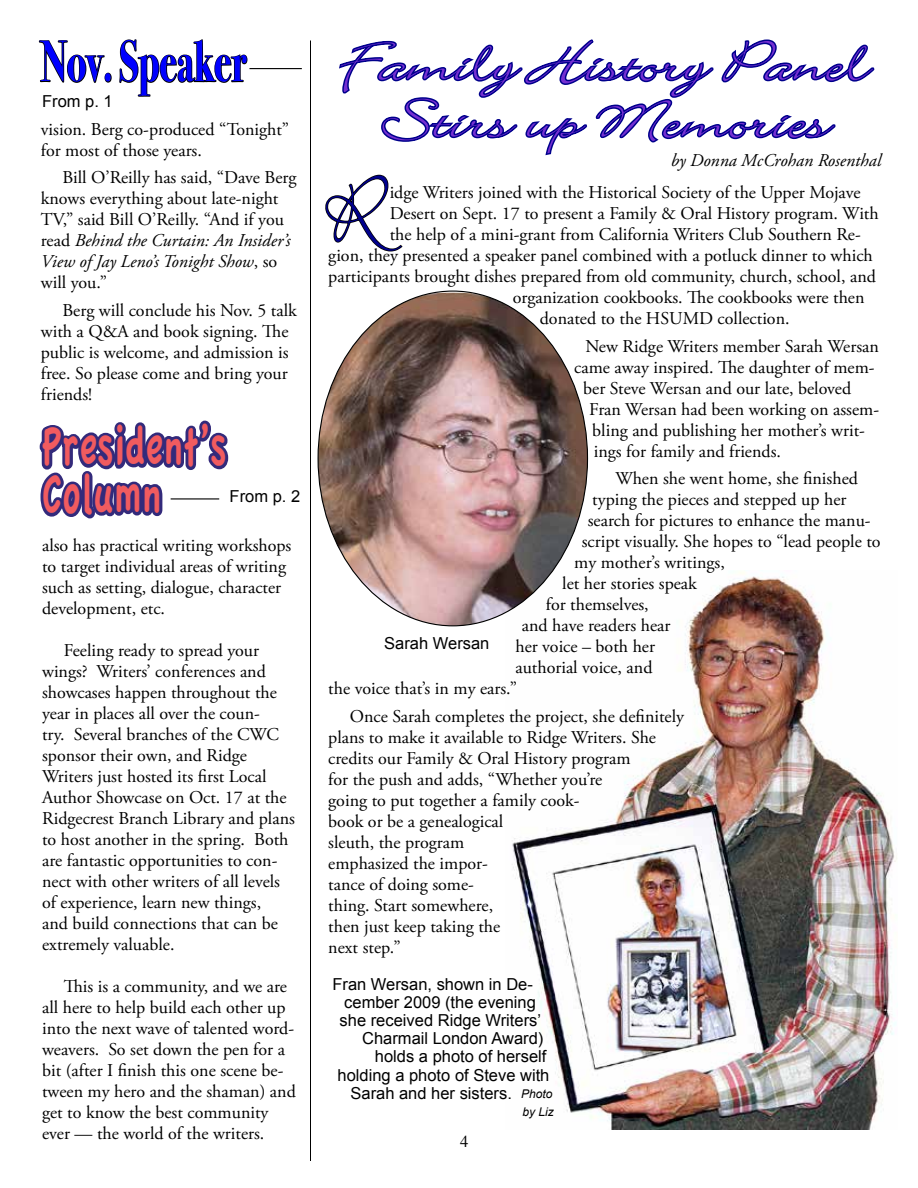
<style>
.page{position:relative;width:918px;height:1188px;background:#fff}
.page>*{position:absolute;margin:0;border:0;box-sizing:border-box;transform-origin:0 0}
.t1{font:italic 102.45px "Bickley Script Let Plain";color:#00008c}
.t2{font:62.1px/57px "Bickley Script Let Plain";color:#742fd1;text-align:center;scale:1.31 1}
.t3{font:58.5px "Bodoni Svty Two ITCTT Bold";color:#00f;scale:.67 1}
.t4{font:57.45px/48px "Apple Casual";color:#f15b5f;scale:.69 1}
.t5{font:18px/21px "Adobe Garamond Pro";color:#000}
.t6{font:italic 18px "Adobe Garamond Pro";color:#000}
.t7{font:16.5px "Arial";color:#000}
.t8{font:16.5px "Times";color:#000}
.t9{font:italic 12px "Arial";color:#000}
.s1{font-style:italic}
.s2{font-style:italic;font-size:12px}
</style>
<div class="page">
<svg style="left:339px;top:39px;width:536px;height:117px"></svg>
<svg style="left:39px;top:420px;width:190px;height:99px"></svg>
<hr style="left:171px;top:498px;width:48px;height:2px;background:#000">
<svg style="left:38px;top:40px;width:74px;height:43px"></svg>
<svg style="left:119px;top:39px;width:129px;height:58px"></svg>
<img style="left:512px;top:572px;width:385px;height:558px">
<img style="left:318px;top:293px;width:270px;height:333px">
<svg style="left:325px;top:174px;width:78px;height:78px"></svg>
<hr style="left:249px;top:68px;width:53px;height:1px;background:#000">
<hr style="left:310px;top:40px;width:1px;height:1121px;background:#000">
<h3 class="t3" style="left:41px;top:13px;width:309px">Nov. Speaker</h3>
<p class="t7" style="left:42px;top:90px;width:72px">From p. 1</p>
<p class="t5" style="left:41px;top:119px;width:250px">vision. Berg co-produced “Tonight” for most of those years.</p>
<p class="t5" style="left:41px;top:168px;width:257px;text-indent:22px">Bill O’Reilly has said, “Dave Berg knows everything about late-night<br>TV,” said Bill O’Reilly. “And if you read <span class="s1">Behind the Curtain: An Insider’s<br>View of Jay Leno’s Tonight Show</span>, so will you.”</p>
<p class="t5" style="left:41px;top:301px;width:258px;text-indent:22px">Berg will conclude his Nov. 5 talk with a Q&amp;A and book signing. The public is welcome, and admission is free. So please come and bring your friends!</p>
<h3 class="t4" style="left:42px;top:424px;width:269px">President’s<br>Column</h3>
<p class="t7" style="left:230px;top:486px;width:72px">From p. 2</p>
<p class="t5" style="left:42px;top:535px;width:251px">also has practical writing workshops to target individual areas of writing such as setting, dialogue, character development, etc.</p>
<p class="t5" style="left:42px;top:640px;width:254px;text-indent:22px">Feeling ready to spread your wings? Writers’ conferences and showcases happen throughout the year in places all over the coun-<br>try. Several branches of the CWC sponsor their own, and Ridge<br>Writers just hosted its first Local<br>Author Showcase on Oct. 17 at the<br>Ridgecrest Branch Library and plans to host another in the spring. Both are fantastic opportunities to con&shy;nect with other writers of all levels of experience, learn new things,<br>and build connections that can be extremely valuable.</p>
<p class="t5" style="left:42px;top:976px;width:255px;text-indent:22px">This is a community, and we are all here to help build each other up into the next wave of talented word&shy;weavers. So set down the pen for a bit (after I finish this one scene be&shy;tween my hero and the shaman) and get to know the best community ever — the world of the writers.</p>
<h2 class="t2" style="left:340px;top:40px;width:404px">Family History Panel<br>Stirs up Memories</h2>
<p class="t6" style="left:671px;top:150px;width:212px">by Donna McCrohan Rosenthal</p>
<h1 class="t1" style="left:328px;top:169px;width:63px">R</h1>
<p class="t5" style="left:390px;top:182px;width:473px">idge Writers joined with the Historical Society of the Upper Mojave</p>
<p class="t5" style="left:390px;top:203px;width:491px">Desert on Sept. 17 to present a Family &amp; Oral History program. With</p>
<p class="t5" style="left:390px;top:224px;width:473px">the help of a mini-grant from California Writers Club Southern Re-</p>
<p class="t5" style="left:328px;top:245px;width:546px">gion, they presented a speaker panel combined with a potluck dinner to which</p>
<p class="t5" style="left:328px;top:266px;width:549px">participants brought dishes prepared from old community, church, school, and</p>
<p class="t5" style="left:513px;top:287px;width:353px">organization cookbooks. The cookbooks were then</p>
<p class="t5" style="left:540px;top:308px;width:251px">donated to the HSUMD collection.</p>
<p class="t5" style="left:585px;top:336px;width:295px">New Ridge Writers member Sarah Wersan</p>
<p class="t5" style="left:574px;top:357px;width:302px">came away inspired. The daughter of mem-</p>
<p class="t5" style="left:583px;top:378px;width:269px">ber Steve Wersan and our late, beloved</p>
<p class="t5" style="left:589px;top:399px;width:291px">Fran Wersan had been working on assem-</p>
<p class="t5" style="left:592px;top:420px;width:274px">bling and publishing her mother’s writ-</p>
<p class="t5" style="left:594px;top:441px;width:189px">ings for family and friends.</p>
<p class="t5" style="left:615px;top:469px;width:244px">When she went home, she finished</p>
<p class="t5" style="left:592px;top:490px;width:256px">typing the pieces and stepped up her</p>
<p class="t5" style="left:588px;top:511px;width:284px">search for pictures to enhance the manu-</p>
<p class="t5" style="left:582px;top:532px;width:300px">script visually. She hopes to “lead people to</p>
<p class="t5" style="left:574px;top:553px;width:152px">my mother’s writings,</p>
<p class="t5" style="left:562px;top:574px;width:136px">let her stories speak</p>
<p class="t5" style="left:546px;top:595px;width:105px">for themselves,</p>
<p class="t5" style="left:522px;top:616px;width:150px">and have readers hear</p>
<p class="t5" style="left:515px;top:637px;width:141px">her voice – both her</p>
<p class="t5" style="left:515px;top:658px;width:139px">authorial voice, and</p>
<p class="t5" style="left:328px;top:679px;width:190px">the voice that’s in my ears.”</p>
<p class="t5" style="left:328px;top:707px;width:357px;text-indent:22px">Once Sarah completes the project, she definitely plans to make it available to Ridge Writers. She credits our Family &amp; Oral History program<br>for the push and adds, “Whether you’re<br>going to put together a family cook-<br>book or be a genealogical<br>sleuth, the program<br>emphasized the impor-<br>tance of doing some-<br>thing. Start somewhere,<br>then just keep taking the<br>next step.”</p>
<p class="t7" style="left:384px;top:633px;width:107px">Sarah Wersan</p>
<p class="t7" style="left:332px;top:974px;width:202px">Fran Wersan, shown in De-</p>
<p class="t7" style="left:344px;top:992px;width:193px">cember 2009 (the evening</p>
<p class="t7" style="left:340px;top:1010px;width:203px">she received Ridge Writers’</p>
<p class="t7" style="left:362px;top:1028px;width:183px">Charmail London Award)</p>
<p class="t7" style="left:375px;top:1046px;width:173px">holds a photo of herself</p>
<p class="t7" style="left:338px;top:1064px;width:213px">holding a photo of Steve with</p>
<p class="t7" style="left:351px;top:1082px;width:203px">Sarah and her sisters. <span class="s2">Photo</span></p>
<p class="t9" style="left:523px;top:1105px;width:33px">by Liz</p>
<p class="t8" style="left:460px;top:1126px;width:10px">4</p>
</div>
